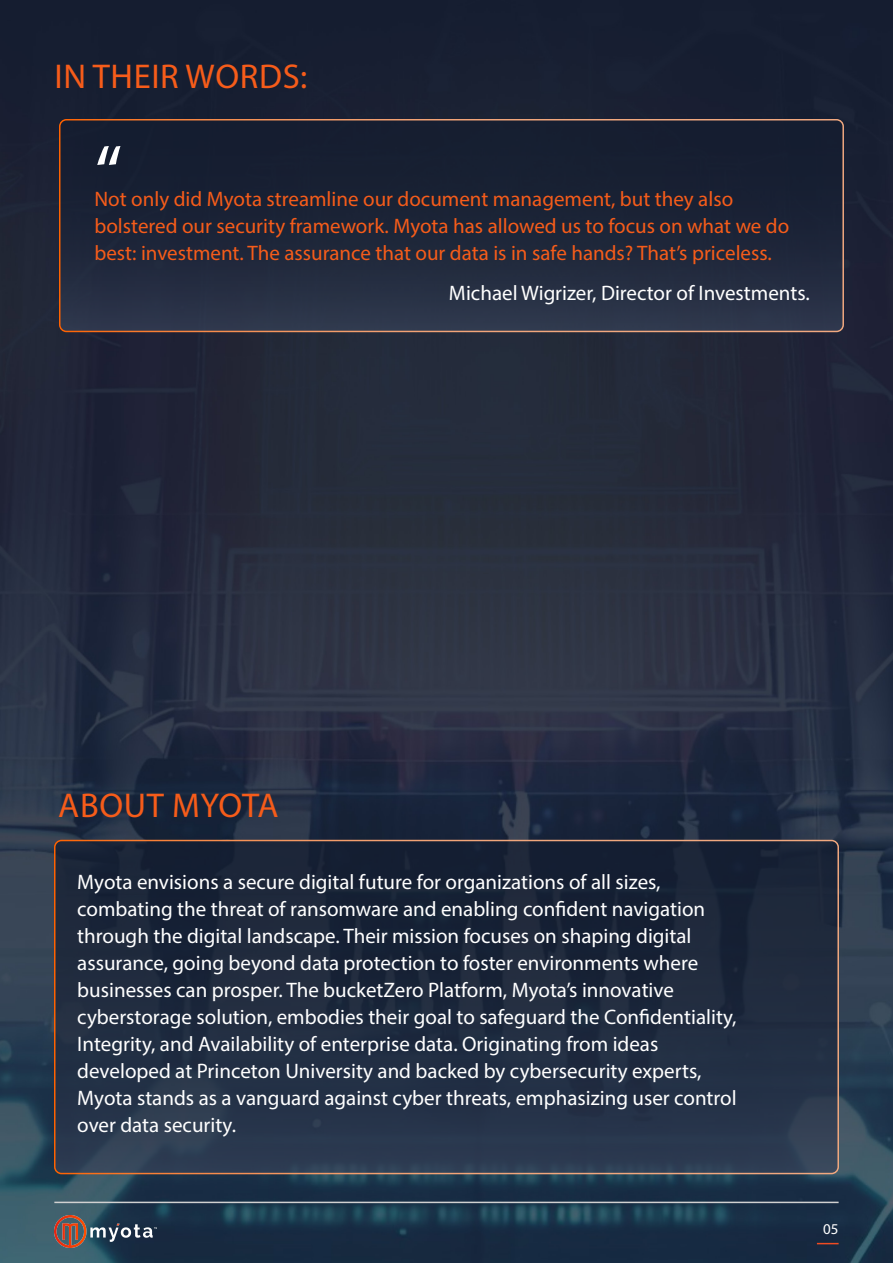
<style>
.page{position:relative;width:893px;height:1263px;background:#fff}
.page>*{position:absolute;margin:0;border:0;box-sizing:border-box;transform-origin:0 0}
.DM_SANS_12{font:78px "Myriad Pro";color:#fff}
._23_DM_bold{font:34.5px "Myriad Pro";letter-spacing:.02em;color:#f65c1a}
.DM_SANS_12-2{font:21px/27px "Myriad Pro";color:#fff}
.DM_SANS_12-3{font:21px/27px "Myriad Pro";color:#f65c1a}
.t1{font:15px "Myriad Pro";color:#fff}
</style>
<div class="page">
<img style="left:0;top:0;width:893px;height:1263px">
<div style="left:55px;top:840px;width:783px;height:333px;background:linear-gradient(to bottom,#141d30,#2b3a50);border-radius:7px"></div>
<div style="left:54px;top:840px;width:785px;height:334px;border:2px solid #fff;border-radius:7px"></div>
<div style="left:60px;top:120px;width:783px;height:211px;background:linear-gradient(to bottom,#11192b,#2b3448);border-radius:7px"></div>
<div style="left:59px;top:119px;width:785px;height:213px;border:2px solid #fff;border-radius:7px"></div>
<img style="left:54px;top:1215px;width:102px;height:32px">
<hr style="left:54px;top:1202px;width:785px;height:1px;background:#d1d1d1">
<svg style="left:817px;top:1243px;width:22px;height:1px"></svg>
<p class="_23_DM_bold" style="left:54px;top:55px;width:254px">IN THEIR WORDS:</p>
<p class="DM_SANS_12" style="left:94px;top:125px;width:29px">‘‘</p>
<p class="DM_SANS_12-3" style="left:94px;top:185px;width:696px">Not only did Myota streamline our document management, but they also bolstered our security framework. Myota has allowed us to focus on what we do best: investment. The assurance that our data is in safe hands? That’s priceless.</p>
<p class="DM_SANS_12-2" style="left:449px;top:279px;width:362px">Michael Wigrizer, Director of Investments.</p>
<p class="_23_DM_bold" style="left:58px;top:784px;width:222px">ABOUT MYOTA</p>
<p class="DM_SANS_12-2" style="left:77px;top:868px;width:661px">Myota envisions a secure digital future for organizations of all sizes, combating the threat of ransomware and enabling confident navigation through the digital landscape. Their mission focuses on shaping digital assurance, going beyond data protection to foster environments where businesses can prosper. The bucketZero Platform, Myota’s innovative cyberstorage solution, embodies their goal to safeguard the Confidentiality, Integrity, and Availability of enterprise data. Originating from ideas developed at Princeton University and backed by cybersecurity experts, Myota stands as a vanguard against cyber threats, emphasizing user control over data security.</p>
<p class="t1" style="left:823px;top:1220px;width:17px">05</p>
</div>
